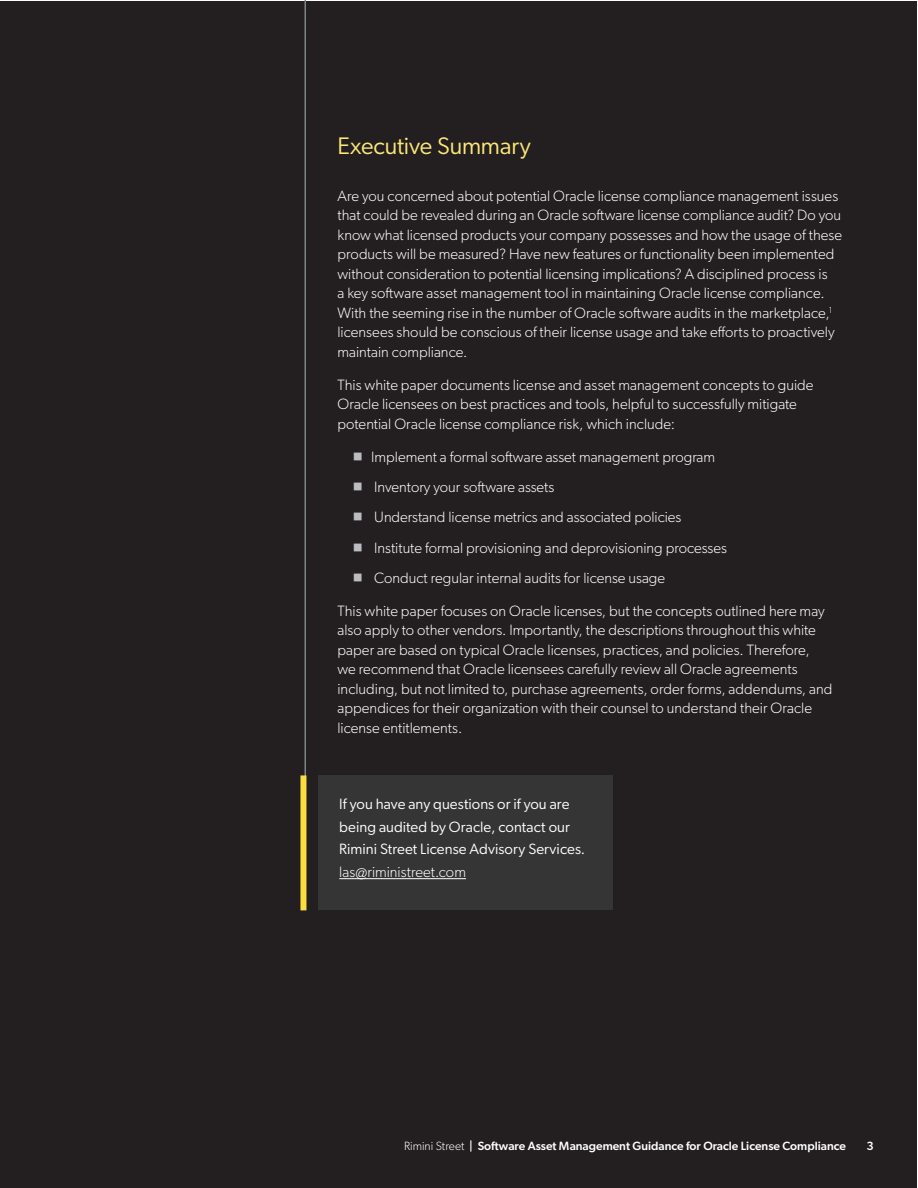
<style>
.page{position:relative;width:918px;height:1188px;background:#fff}
.page>*{position:absolute;margin:0;border:0;box-sizing:border-box;transform-origin:0 0}
.H3_Subhead_Gibson_Bl{font:24px "Gibson";letter-spacing:-.005em;color:#fce779}
.Body_copy_Light_whit{font:300 15px/19.5px "Gibson";color:#fff}
.Pull_Quote_Light_10{font:15px/22.5px "Gibson";letter-spacing:.005em;color:#fff}
.t1{font:500 12px "Gibson";color:#fff}
.s1{font-weight:300}
</style>
<div class="page">
<div style="left:1px;top:2px;width:916px;height:1186px;background:#231f20"></div>
<hr style="left:304px;top:0;width:2px;height:793px;background:#808285">
<div style="left:319px;top:775px;width:294px;height:135px;background:#363536"></div>
<hr style="left:339px;top:878px;width:127px;height:1px;background:#fff">
<div style="left:300px;top:775px;width:6px;height:135px;background:#fbdd40"></div>
<p class="H3_Subhead_Gibson_Bl" style="left:338px;top:131px;width:195px">Executive Summary</p>
<p class="Body_copy_Light_whit" style="left:338px;top:186px;width:506px">Are you concerned about potential Oracle license compliance management issues that could be revealed during an Oracle software license compliance audit? Do you know what licensed products your company possesses and how the usage of these products will be measured? Have new features or functionality been implemented without consideration to potential licensing implications? A disciplined process is<br>a key software asset management tool in maintaining Oracle license compliance.<br>With the seeming rise in the number of Oracle software audits in the marketplace,<sup>1 </sup>licensees should be conscious of their license usage and take efforts to proactively maintain compliance.</p>
<p class="Body_copy_Light_whit" style="left:338px;top:375px;width:478px">This white paper documents license and asset management concepts to guide<br>Oracle licensees on best practices and tools, helpful to successfully mitigate potential Oracle license compliance risk, which include:</p>
<p class="Body_copy_Light_whit" style="left:371px;top:447px;width:345px">Implement a formal software asset management program</p>
<p class="Body_copy_Light_whit" style="left:374px;top:477px;width:182px">Inventory your software assets</p>
<p class="Body_copy_Light_whit" style="left:374px;top:507px;width:309px">Understand license metrics and associated policies</p>
<p class="Body_copy_Light_whit" style="left:374px;top:538px;width:354px">Institute formal provisioning and deprovisioning processes</p>
<p class="Body_copy_Light_whit" style="left:374px;top:568px;width:292px">Conduct regular internal audits for license usage</p>
<p class="Body_copy_Light_whit" style="left:338px;top:601px;width:497px">This white paper focuses on Oracle licenses, but the concepts outlined here may also apply to other vendors. Importantly, the descriptions throughout this white paper are based on typical Oracle licenses, practices, and policies. Therefore,<br>we recommend that Oracle licensees carefully review all Oracle agreements including, but not limited to, purchase agreements, order forms, addendums, and appendices for their organization with their counsel to understand their Oracle license entitlements.</p>
<p class="Pull_Quote_Light_10" style="left:339px;top:792px;width:248px">If you have any questions or if you are being audited by Oracle, contact our Rimini Street License Advisory Services. <span class="s1">las@riministreet.com</span></p>
<p class="t1" style="left:404px;top:1138px;width:443px"><span class="s1">Rimini Street</span> | Software Asset Management Guidance for Oracle License Compliance</p>
<p class="t1" style="left:867px;top:1138px;width:9px">3</p>
</div>
